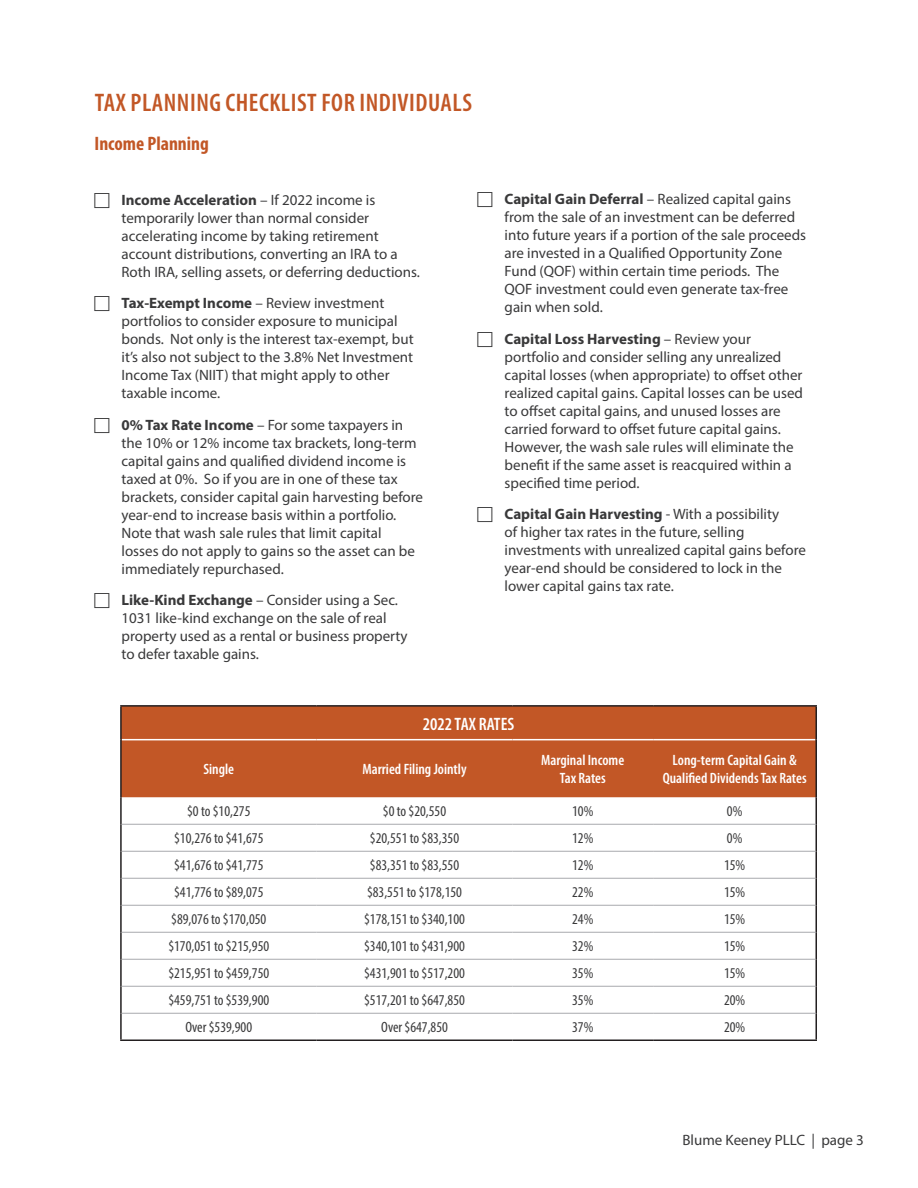
<style>
.page{position:relative;width:918px;height:1188px;background:#fff}
.page>*{position:absolute;margin:0;border:0;box-sizing:border-box;transform-origin:0 0}
.Titles{font:600 condensed 25.5px "Myriad Pro";letter-spacing:.02em;color:#c25726}
.Titles-2{font:700 condensed 19.5px "Myriad Pro";color:#c25726}
.Body_Copy{font:600 condensed 18px "Myriad Pro";color:#fff}
.checklist{font:15px/18px "Myriad Pro";color:#39393a}
.Body_Copy-2{font:condensed 15px "Myriad Pro";color:#39393a}
.Body_Copy-3{font:600 condensed 15px/18px "Myriad Pro";color:#fff;text-align:center}
.s1{font-weight:700}
</style>
<div class="page">
<div style="left:122px;top:707px;width:693px;height:90px;background:#c25726"></div>
<hr style="left:122px;top:739px;width:195px;height:1px;background:#fff">
<hr style="left:317px;top:739px;width:195px;height:1px;background:#fff">
<hr style="left:512px;top:739px;width:141px;height:1px;background:#fff">
<hr style="left:653px;top:739px;width:162px;height:1px;background:#fff">
<hr style="left:120px;top:705px;width:197px;height:2px;background:#231f20">
<hr style="left:120px;top:707px;width:2px;height:33px;background:#231f20">
<hr style="left:317px;top:705px;width:195px;height:2px;background:#231f20">
<hr style="left:512px;top:705px;width:141px;height:2px;background:#231f20">
<hr style="left:653px;top:705px;width:164px;height:2px;background:#231f20">
<hr style="left:815px;top:707px;width:2px;height:33px;background:#231f20">
<hr style="left:120px;top:740px;width:2px;height:57px;background:#231f20">
<hr style="left:815px;top:740px;width:2px;height:57px;background:#231f20">
<hr style="left:120px;top:797px;width:2px;height:27px;background:#231f20">
<hr style="left:815px;top:797px;width:2px;height:27px;background:#231f20">
<hr style="left:120px;top:824px;width:2px;height:27px;background:#231f20">
<hr style="left:815px;top:824px;width:2px;height:27px;background:#231f20">
<hr style="left:120px;top:851px;width:2px;height:27px;background:#231f20">
<hr style="left:815px;top:851px;width:2px;height:27px;background:#231f20">
<hr style="left:120px;top:878px;width:2px;height:27px;background:#231f20">
<hr style="left:815px;top:878px;width:2px;height:27px;background:#231f20">
<hr style="left:120px;top:905px;width:2px;height:27px;background:#231f20">
<hr style="left:815px;top:905px;width:2px;height:27px;background:#231f20">
<hr style="left:120px;top:932px;width:2px;height:27px;background:#231f20">
<hr style="left:815px;top:932px;width:2px;height:27px;background:#231f20">
<hr style="left:120px;top:959px;width:2px;height:27px;background:#231f20">
<hr style="left:815px;top:959px;width:2px;height:27px;background:#231f20">
<hr style="left:120px;top:986px;width:2px;height:27px;background:#231f20">
<hr style="left:815px;top:986px;width:2px;height:27px;background:#231f20">
<hr style="left:120px;top:1013px;width:2px;height:27px;background:#231f20">
<hr style="left:815px;top:1013px;width:2px;height:27px;background:#231f20">
<hr style="left:120px;top:1040px;width:197px;height:1px;background:#231f20">
<hr style="left:317px;top:1040px;width:195px;height:1px;background:#231f20">
<hr style="left:512px;top:1040px;width:141px;height:1px;background:#231f20">
<hr style="left:653px;top:1040px;width:164px;height:1px;background:#231f20">
<hr style="left:122px;top:824px;width:195px;height:1px;background:#a8a9ad">
<hr style="left:317px;top:824px;width:195px;height:1px;background:#a8a9ad">
<hr style="left:512px;top:824px;width:141px;height:1px;background:#a8a9ad">
<hr style="left:653px;top:824px;width:162px;height:1px;background:#a8a9ad">
<hr style="left:122px;top:851px;width:195px;height:1px;background:#a8a9ad">
<hr style="left:317px;top:851px;width:195px;height:1px;background:#a8a9ad">
<hr style="left:512px;top:851px;width:141px;height:1px;background:#a8a9ad">
<hr style="left:653px;top:851px;width:162px;height:1px;background:#a8a9ad">
<hr style="left:122px;top:878px;width:195px;height:1px;background:#a8a9ad">
<hr style="left:317px;top:878px;width:195px;height:1px;background:#a8a9ad">
<hr style="left:512px;top:878px;width:141px;height:1px;background:#a8a9ad">
<hr style="left:653px;top:878px;width:162px;height:1px;background:#a8a9ad">
<hr style="left:122px;top:905px;width:195px;height:1px;background:#a8a9ad">
<hr style="left:317px;top:905px;width:195px;height:1px;background:#a8a9ad">
<hr style="left:512px;top:905px;width:141px;height:1px;background:#a8a9ad">
<hr style="left:653px;top:905px;width:162px;height:1px;background:#a8a9ad">
<hr style="left:122px;top:932px;width:195px;height:1px;background:#a8a9ad">
<hr style="left:317px;top:932px;width:195px;height:1px;background:#a8a9ad">
<hr style="left:512px;top:932px;width:141px;height:1px;background:#a8a9ad">
<hr style="left:653px;top:932px;width:162px;height:1px;background:#a8a9ad">
<hr style="left:122px;top:959px;width:195px;height:1px;background:#a8a9ad">
<hr style="left:317px;top:959px;width:195px;height:1px;background:#a8a9ad">
<hr style="left:512px;top:959px;width:141px;height:1px;background:#a8a9ad">
<hr style="left:653px;top:959px;width:162px;height:1px;background:#a8a9ad">
<hr style="left:122px;top:986px;width:195px;height:1px;background:#a8a9ad">
<hr style="left:317px;top:986px;width:195px;height:1px;background:#a8a9ad">
<hr style="left:512px;top:986px;width:141px;height:1px;background:#a8a9ad">
<hr style="left:653px;top:986px;width:162px;height:1px;background:#a8a9ad">
<hr style="left:122px;top:1013px;width:195px;height:1px;background:#a8a9ad">
<hr style="left:317px;top:1013px;width:195px;height:1px;background:#a8a9ad">
<hr style="left:512px;top:1013px;width:141px;height:1px;background:#a8a9ad">
<hr style="left:653px;top:1013px;width:162px;height:1px;background:#a8a9ad">
<p class="Titles" style="left:95px;top:88px;width:379px">TAX PLANNING CHECKLIST FOR INDIVIDUALS</p>
<p class="Titles-2" style="left:94px;top:132px;width:116px">Income Planning</p>
<p class="checklist" style="left:122px;top:191px;width:300px"><span class="s1">Income Acceleration</span> – If 2022 income is temporarily lower than normal consider accelerating income by taking retirement account distributions, converting an IRA to a Roth IRA, selling assets, or deferring deductions.</p>
<p class="checklist" style="left:122px;top:294px;width:294px"><span class="s1">Tax-Exempt Income</span> – Review investment portfolios to consider exposure to municipal bonds. Not only is the interest tax-exempt, but it’s also not subject to the 3.8% Net Investment Income Tax (NIIT) that might apply to other taxable income.</p>
<p class="checklist" style="left:122px;top:416px;width:303px"><span class="s1">0% Tax Rate Income</span> – For some taxpayers in the 10% or 12% income tax brackets, long-term capital gains and qualified dividend income is taxed at 0%. So if you are in one of these tax brackets, consider capital gain harvesting before year-end to increase basis within a portfolio.<br>Note that wash sale rules that limit capital<br>losses do not apply to gains so the asset can be immediately repurchased.</p>
<p class="checklist" style="left:122px;top:591px;width:288px"><span class="s1">Like-Kind Exchange</span> – Consider using a Sec.<br>1031 like-kind exchange on the sale of real property used as a rental or business property to defer taxable gains.</p>
<p class="checklist" style="left:505px;top:190px;width:303px"><span class="s1">Capital Gain Deferral</span> – Realized capital gains from the sale of an investment can be deferred into future years if a portion of the sale proceeds are invested in a Qualified Opportunity Zone Fund (QOF) within certain time periods. The QOF investment could even generate tax-free gain when sold.</p>
<p class="checklist" style="left:505px;top:329px;width:300px"><span class="s1">Capital Loss Harvesting</span> – Review your portfolio and consider selling any unrealized capital losses (when appropriate) to offset other realized capital gains. Capital losses can be used to offset capital gains, and unused losses are carried forward to offset future capital gains.<br>However, the wash sale rules will eliminate the benefit if the same asset is reacquired within a specified time period.</p>
<p class="checklist" style="left:505px;top:505px;width:303px"><span class="s1">Capital Gain Harvesting</span> - With a possibility<br>of higher tax rates in the future, selling investments with unrealized capital gains before year-end should be considered to lock in the lower capital gains tax rate.</p>
<p class="Body_Copy" style="left:423px;top:714px;width:93px">2022 TAX RATES</p>
<p class="Body_Copy-3" style="left:203px;top:760px;width:32px">Single</p>
<p class="Body_Copy-3" style="left:363px;top:760px;width:106px">Married Filing Jointly</p>
<p class="Body_Copy-3" style="left:541px;top:751px;width:85px">Marginal Income</p>
<p class="Body_Copy-3" style="left:560px;top:769px;width:48px">Tax Rates</p>
<p class="Body_Copy-3" style="left:663px;top:751px;width:146px">Long-term Capital Gain &amp;<br>Qualified Dividends Tax Rates</p>
<p class="Body_Copy-2" style="left:187px;top:802px;width:65px">$0 to $10,275</p>
<p class="Body_Copy-2" style="left:383px;top:802px;width:65px">$0 to $20,550</p>
<p class="Body_Copy-2" style="left:572px;top:802px;width:23px">10%</p>
<p class="Body_Copy-2" style="left:727px;top:802px;width:17px">0%</p>
<p class="Body_Copy-2" style="left:174px;top:829px;width:91px">$10,276 to $41,675</p>
<p class="Body_Copy-2" style="left:370px;top:829px;width:91px">$20,551 to $83,350</p>
<p class="Body_Copy-2" style="left:572px;top:829px;width:23px">12%</p>
<p class="Body_Copy-2" style="left:727px;top:829px;width:17px">0%</p>
<p class="Body_Copy-2" style="left:174px;top:856px;width:91px">$41,676 to $41,775</p>
<p class="Body_Copy-2" style="left:370px;top:856px;width:91px">$83,351 to $83,550</p>
<p class="Body_Copy-2" style="left:572px;top:856px;width:23px">12%</p>
<p class="Body_Copy-2" style="left:724px;top:856px;width:23px">15%</p>
<p class="Body_Copy-2" style="left:174px;top:883px;width:91px">$41,776 to $89,075</p>
<p class="Body_Copy-2" style="left:367px;top:883px;width:97px">$83,551 to $178,150</p>
<p class="Body_Copy-2" style="left:572px;top:883px;width:23px">22%</p>
<p class="Body_Copy-2" style="left:724px;top:883px;width:23px">15%</p>
<p class="Body_Copy-2" style="left:171px;top:910px;width:97px">$89,076 to $170,050</p>
<p class="Body_Copy-2" style="left:364px;top:910px;width:102px">$178,151 to $340,100</p>
<p class="Body_Copy-2" style="left:572px;top:910px;width:23px">24%</p>
<p class="Body_Copy-2" style="left:724px;top:910px;width:23px">15%</p>
<p class="Body_Copy-2" style="left:168px;top:937px;width:102px">$170,051 to $215,950</p>
<p class="Body_Copy-2" style="left:364px;top:937px;width:102px">$340,101 to $431,900</p>
<p class="Body_Copy-2" style="left:572px;top:937px;width:23px">32%</p>
<p class="Body_Copy-2" style="left:724px;top:937px;width:23px">15%</p>
<p class="Body_Copy-2" style="left:168px;top:964px;width:102px">$215,951 to $459,750</p>
<p class="Body_Copy-2" style="left:364px;top:964px;width:102px">$431,901 to $517,200</p>
<p class="Body_Copy-2" style="left:572px;top:964px;width:23px">35%</p>
<p class="Body_Copy-2" style="left:724px;top:964px;width:23px">15%</p>
<p class="Body_Copy-2" style="left:168px;top:991px;width:102px">$459,751 to $539,900</p>
<p class="Body_Copy-2" style="left:364px;top:991px;width:102px">$517,201 to $647,850</p>
<p class="Body_Copy-2" style="left:572px;top:991px;width:23px">35%</p>
<p class="Body_Copy-2" style="left:724px;top:991px;width:23px">20%</p>
<p class="Body_Copy-2" style="left:185px;top:1018px;width:68px">Over $539,900</p>
<p class="Body_Copy-2" style="left:381px;top:1018px;width:68px">Over $647,850</p>
<p class="Body_Copy-2" style="left:572px;top:1018px;width:23px">37%</p>
<p class="Body_Copy-2" style="left:724px;top:1018px;width:23px">20%</p>
<p class="checklist" style="left:683px;top:1131px;width:183px">Blume Keeney PLLC | page 3</p>
</div>
